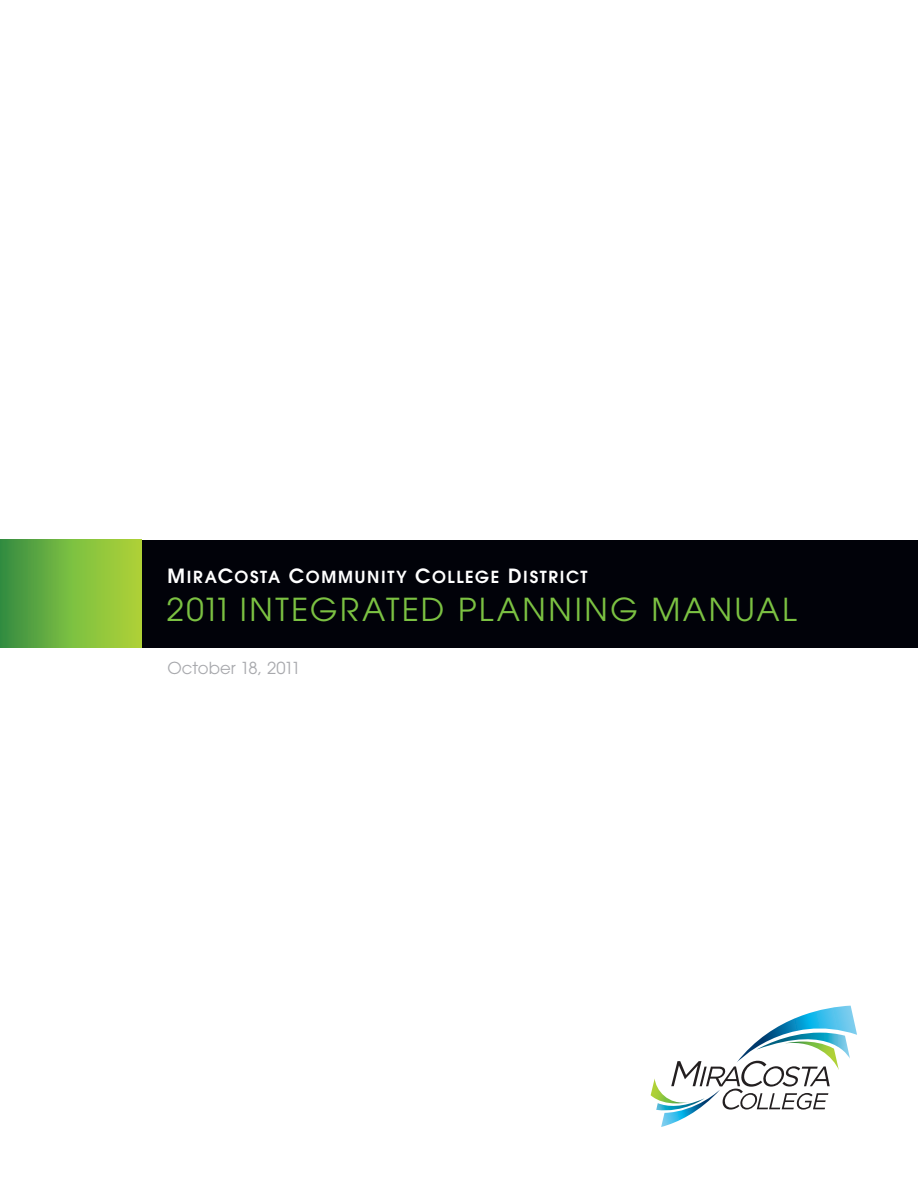
<style>
.page{position:relative;width:918px;height:1188px;background:#fff}
.page>*{position:absolute;margin:0;border:0;box-sizing:border-box;transform-origin:0 0}
.t1{font:31.5px "Avant Garde";letter-spacing:.075em;color:#7bc142}
.t2{font:16.65px "Avant Garde Demi SC850";letter-spacing:.095em;color:#fff}
.t3{font:16.5px "Avant Garde";color:#a8a9ad}
.s1{font-size:19.5px}
</style>
<div class="page">
<div style="left:141px;top:540px;width:777px;height:108px;background:#010209"></div>
<div style="left:0;top:540px;width:141px;height:108px;background:linear-gradient(to right,#399344,#b4da3a)"></div>
<svg style="left:651px;top:1006px;width:206px;height:121px"></svg>
<p class="t2" style="left:168px;top:566px;width:422px"><span class="s1">M</span>IRA<span class="s1">C</span>OSTA <span class="s1">C</span>OMM UNITY <span class="s1">C</span>OLLEGE <span class="s1">D</span>ISTRICT</p>
<h1 class="t1" style="left:166px;top:590px;width:632px">2011 INTEGRATED PLANNI NG MANUAL</h1>
<p class="t3" style="left:168px;top:659px;width:135px">OCTOBER 18, 2011</p>
</div>
